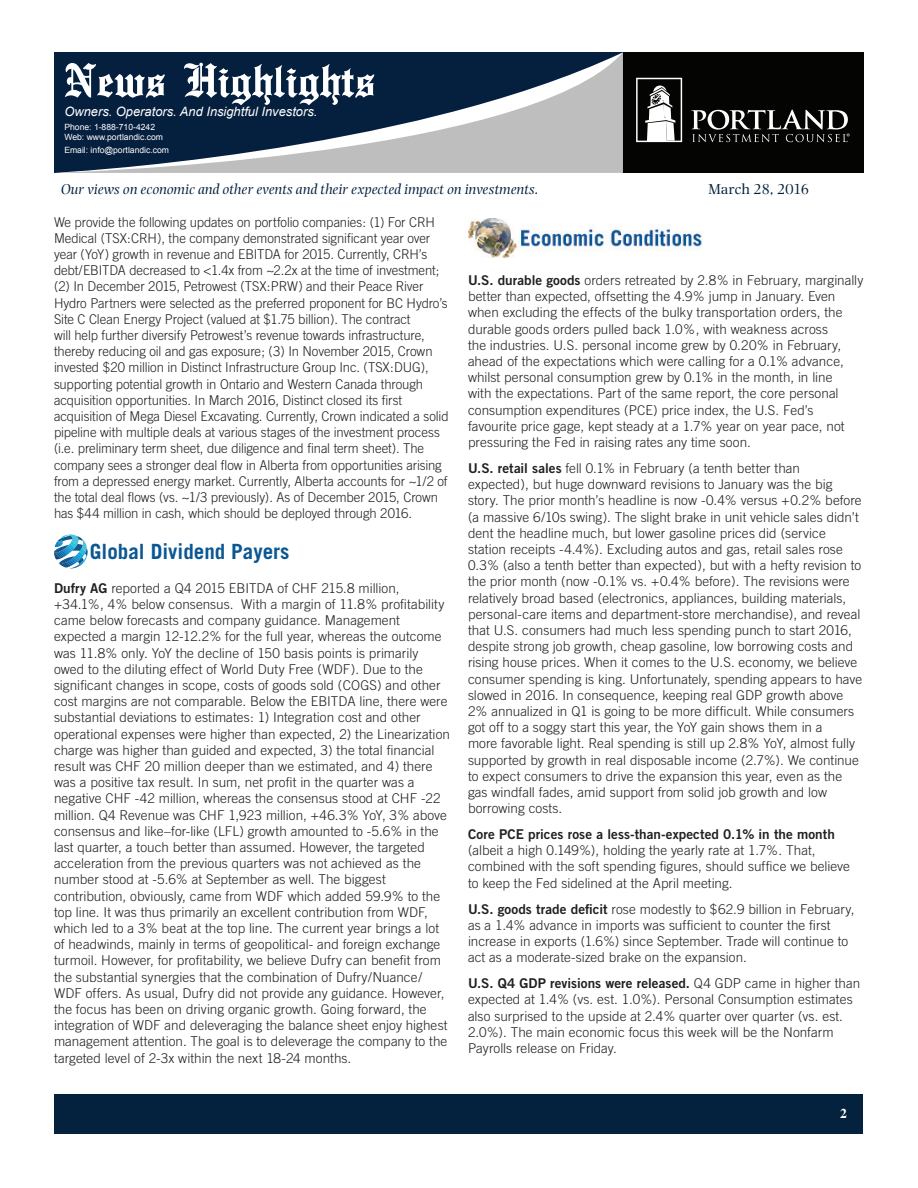
<style>
.page{position:relative;width:918px;height:1188px;background:#fff}
.page>*{position:absolute;margin:0;border:0;box-sizing:border-box;transform-origin:0 0}
.t1{font:500 51px "English Towne";color:#fff}
.t2{font:700 21px "Trade Gothic";color:#0b5793}
.t3{font:italic 15px "Photina";color:#04213e}
.t4{font:15px "Photina";letter-spacing:-.015em;color:#04213e}
.Article_-_Body{font:300 13.5px/16.2px "Trade Gothic";color:#231f20}
.t5{font:700 13.5px "Times";color:#fff}
.t6{font:italic 12.9px "Arial";color:#fff}
.t7{font:8.55px/10.4px "Arial";color:#fff}
.s1{font-family:"Trade Gothic Bold Two";font-weight:400}
</style>
<div class="page">
<div style="left:606px;top:52px;width:258px;height:121px;background:#040503"></div>
<div style="left:55px;top:1094px;width:808px;height:39px;background:#04213e"></div>
<svg style="left:54px;top:53px;width:569px;height:120px;background:#4d5d71"></svg>
<svg style="left:636px;top:78px;width:46px;height:64px"></svg>
<svg style="left:691px;top:110px;width:159px;height:32px"></svg>
<svg style="left:54px;top:534px;width:34px;height:34px"></svg>
<img style="left:468px;top:218px;width:234px;height:40px">
<h1 class="t1" style="left:64px;top:51px;width:312px">News Highlights</h1>
<p class="t6" style="left:64px;top:103px;width:255px">Owners. Operators. And Insightful Investors.</p>
<p class="t7" style="left:64px;top:122px;width:100px">Phone: 1-888-710-4242<br>Web: www.portlandic.com</p>
<p class="t7" style="left:64px;top:145px;width:106px">Email: info@portlandic.com</p>
<p class="t3" style="left:61px;top:181px;width:479px">Our views on economic and other events and their expected impact on investments.</p>
<p class="t4" style="left:708px;top:180px;width:102px">March 28, 2016</p>
<p class="Article_-_Body" style="left:54px;top:214px;width:396px">We provide the following updates on portfolio companies: (1) For CRH Medical (TSX:CRH), the company demonstrated significant year over year (YoY) growth in revenue and EBITDA for 2015. Currently, CRH’s debt/EBITDA decreased to &lt;1.4x from ~2.2x at the time of investment; (2) In December 2015, Petrowest (TSX:PRW) and their Peace River Hydro Partners were selected as the preferred proponent for BC Hydro’s Site C Clean Energy Project (valued at $1.75 billion). The contract<br>will help further diversify Petrowest’s revenue towards infrastructure, thereby reducing oil and gas exposure; (3) In November 2015, Crown invested $20 million in Distinct Infrastructure Group Inc. (TSX:DUG), supporting potential growth in Ontario and Western Canada through acquisition opportunities. In March 2016, Distinct closed its first acquisition of Mega Diesel Excavating. Currently, Crown indicated a solid pipeline with multiple deals at various stages of the investment process (i.e. preliminary term sheet, due diligence and final term sheet). The company sees a stronger deal flow in Alberta from opportunities arising from a depressed energy market. Currently, Alberta accounts for ~1/2 of the total deal flows (vs. ~1/3 previously). As of December 2015, Crown has $44 million in cash, which should be deployed through 2016.</p>
<p class="t2" style="left:90px;top:539px;width:201px">Global Dividend Payers</p>
<p class="Article_-_Body" style="left:54px;top:580px;width:398px"><span class="s1">Dufry AG</span> reported a Q4 2015 EBITDA of CHF 215.8 million, +34.1%, 4% below consensus. With a margin of 11.8% profitability came below forecasts and company guidance. Management expected a margin 12-12.2% for the full year, whereas the outcome was 11.8% only. YoY the decline of 150 basis points is primarily owed to the diluting effect of World Duty Free (WDF). Due to the significant changes in scope, costs of goods sold (COGS) and other cost margins are not comparable. Below the EBITDA line, there were substantial deviations to estimates: 1) Integration cost and other operational expenses were higher than expected, 2) the Linearization charge was higher than guided and expected, 3) the total financial result was CHF 20 million deeper than we estimated, and 4) there was a positive tax result. In sum, net profit in the quarter was a negative CHF -42 million, whereas the consensus stood at CHF -22 million. Q4 Revenue was CHF 1,923 million, +46.3% YoY, 3% above consensus and like–for-like (LFL) growth amounted to -5.6% in the last quarter, a touch better than assumed. However, the targeted acceleration from the previous quarters was not achieved as the number stood at -5.6% at September as well. The biggest contribution, obviously, came from WDF which added 59.9% to the top line. It was thus primarily an excellent contribution from WDF, which led to a 3% beat at the top line. The current year brings a lot of headwinds, mainly in terms of geopolitical- and foreign exchange turmoil. However, for profitability, we believe Dufry can benefit from the substantial synergies that the combination of Dufry/Nuance/ WDF offers. As usual, Dufry did not provide any guidance. However, the focus has been on driving organic growth. Going forward, the integration of WDF and deleveraging the balance sheet enjoy highest management attention. The goal is to deleverage the company to the targeted level of 2-3x within the next 18-24 months.</p>
<p class="Article_-_Body" style="left:468px;top:272px;width:397px"><span class="s1">U.S. durable goods</span> orders retreated by 2.8% in February, marginally better than expected, offsetting the 4.9% jump in January. Even when excluding the effects of the bulky transportation orders, the durable goods orders pulled back 1.0%, with weakness across<br>the industries. U.S. personal income grew by 0.20% in February, ahead of the expectations which were calling for a 0.1% advance, whilst personal consumption grew by 0.1% in the month, in line<br>with the expectations. Part of the same report, the core personal consumption expenditures (PCE) price index, the U.S. Fed’s favourite price gage, kept steady at a 1.7% year on year pace, not pressuring the Fed in raising rates any time soon.</p>
<p class="Article_-_Body" style="left:468px;top:460px;width:396px"><span class="s1">U.S. retail sales</span> fell 0.1% in February (a tenth better than expected), but huge downward revisions to January was the big story. The prior month’s headline is now -0.4% versus +0.2% before (a massive 6/10s swing). The slight brake in unit vehicle sales didn’t dent the headline much, but lower gasoline prices did (service station receipts -4.4%). Excluding autos and gas, retail sales rose 0.3% (also a tenth better than expected), but with a hefty revision to the prior month (now -0.1% vs. +0.4% before). The revisions were relatively broad based (electronics, appliances, building materials, personal-care items and department-store merchandise), and reveal that U.S. consumers had much less spending punch to start 2016, despite strong job growth, cheap gasoline, low borrowing costs and rising house prices. When it comes to the U.S. economy, we believe consumer spending is king. Unfortunately, spending appears to have slowed in 2016. In consequence, keeping real GDP growth above 2% annualized in Q1 is going to be more difficult. While consumers got off to a soggy start this year, the YoY gain shows them in a<br>more favorable light. Real spending is still up 2.8% YoY, almost fully supported by growth in real disposable income (2.7%). We continue to expect consumers to drive the expansion this year, even as the gas windfall fades, amid support from solid job growth and low borrowing costs.</p>
<p class="Article_-_Body" style="left:468px;top:826px;width:383px"><span class="s1">Core PCE prices rose a less-than-expected 0.1% in the month </span>(albeit a high 0.149%), holding the yearly rate at 1.7%. That, combined with the soft spending figures, should suffice we believe to keep the Fed sidelined at the April meeting.</p>
<p class="Article_-_Body" style="left:468px;top:901px;width:388px"><span class="s1">U.S. goods trade deficit</span> rose modestly to $62.9 billion in February, as a 1.4% advance in imports was sufficient to counter the first increase in exports (1.6%) since September. Trade will continue to act as a moderate-sized brake on the expansion.</p>
<p class="Article_-_Body" style="left:468px;top:975px;width:394px"><span class="s1">U.S. Q4 GDP revisions were released.</span> Q4 GDP came in higher than expected at 1.4% (vs. est. 1.0%). Personal Consumption estimates also surprised to the upside at 2.4% quarter over quarter (vs. est.<br>2.0%). The main economic focus this week will be the Nonfarm Payrolls release on Friday.</p>
<p class="t5" style="left:840px;top:1100px;width:8px">2</p>
</div>
